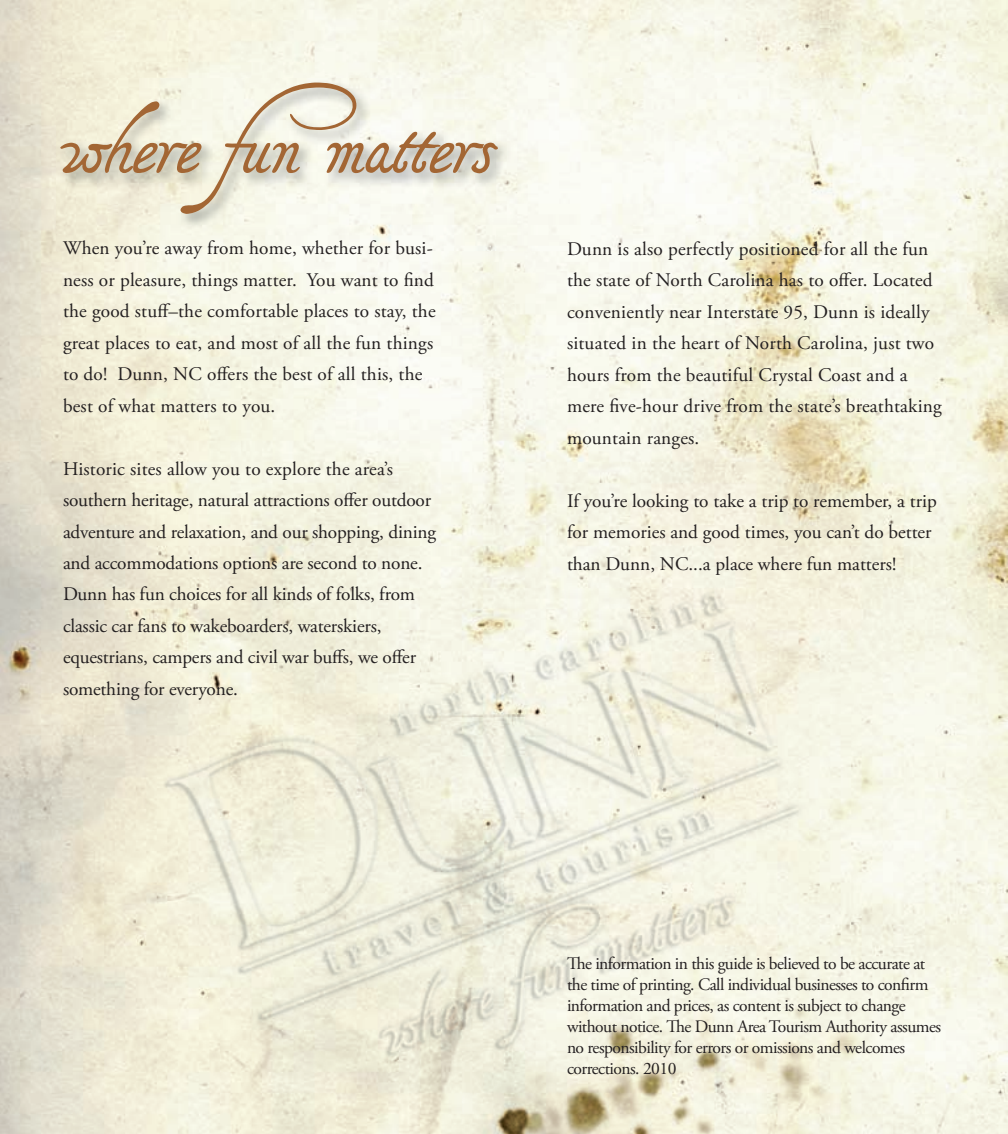
<style>
.page{position:relative;width:1008px;height:1134px;background:#fff}
.page>*{position:absolute;margin:0;border:0;box-sizing:border-box;transform-origin:0 0}
.t1{font:70px "Tagettes";letter-spacing:-.02em;color:#a36634}
.t2{font:19.25px/31.5px "Adobe Garamond Pro";letter-spacing:.01em;color:#231f20}
.t3{font:19.25px/31.5px "Adobe Garamond Pro";letter-spacing:-.01em;color:#231f20}
.t4{font:17.5px/21px "Adobe Garamond Pro";letter-spacing:-.03em;color:#231f20}
</style>
<div class="page">
<img style="left:0;top:0;width:1008px;height:1134px">
<img style="left:56px;top:79px;width:803px;height:171px">
<svg style="left:567px;top:956px;width:18px;height:13px"></svg>
<svg style="left:667px;top:1019px;width:18px;height:13px"></svg>
<h1 class="t1" style="left:63px;top:108px;width:435px">where fun matters</h1>
<p class="t2" style="left:63px;top:233px;width:374px">When you’re away from home, whether for busi&shy;ness or pleasure, things matter. You want to find the good stuff–the comfortable places to stay, the great places to eat, and most of all the fun things to do! Dunn, NC offers the best of all this, the best of what matters to you.</p>
<p class="t3" style="left:63px;top:453px;width:375px">Historic sites allow you to explore the area’s southern heritage, natural attractions offer outdoor adventure and relaxation, and our shopping, dining and accommodations options are second to none.<br>Dunn has fun choices for all kinds of folks, from classic car fans to wakeboarders, waterskiers, equestrians, campers and civil war buffs, we offer something for everyone.</p>
<p class="t2" style="left:567px;top:233px;width:376px">Dunn is also perfectly positioned for all the fun the state of North Carolina has to offer. Located conveniently near Interstate 95, Dunn is ideally situated in the heart of North Carolina, just two hours from the beautiful Crystal Coast and a mere five-hour drive from the state’s breathtaking mountain ranges.</p>
<p class="t2" style="left:567px;top:485px;width:371px">If you’re looking to take a trip to remember, a trip for memories and good times, you can’t do better than Dunn, NC...a place where fun matters!</p>
<p class="t4" style="left:567px;top:953px;width:376px;text-indent:18px">e information in this guide is believed to be accurate at the time of printing. Call individual businesses to confirm information and prices, as content is subject to change without notice. e Dunn Area Tourism Authority assumes no responsibility for errors or omissions and welcomes corrections. 2010</p>
</div>
